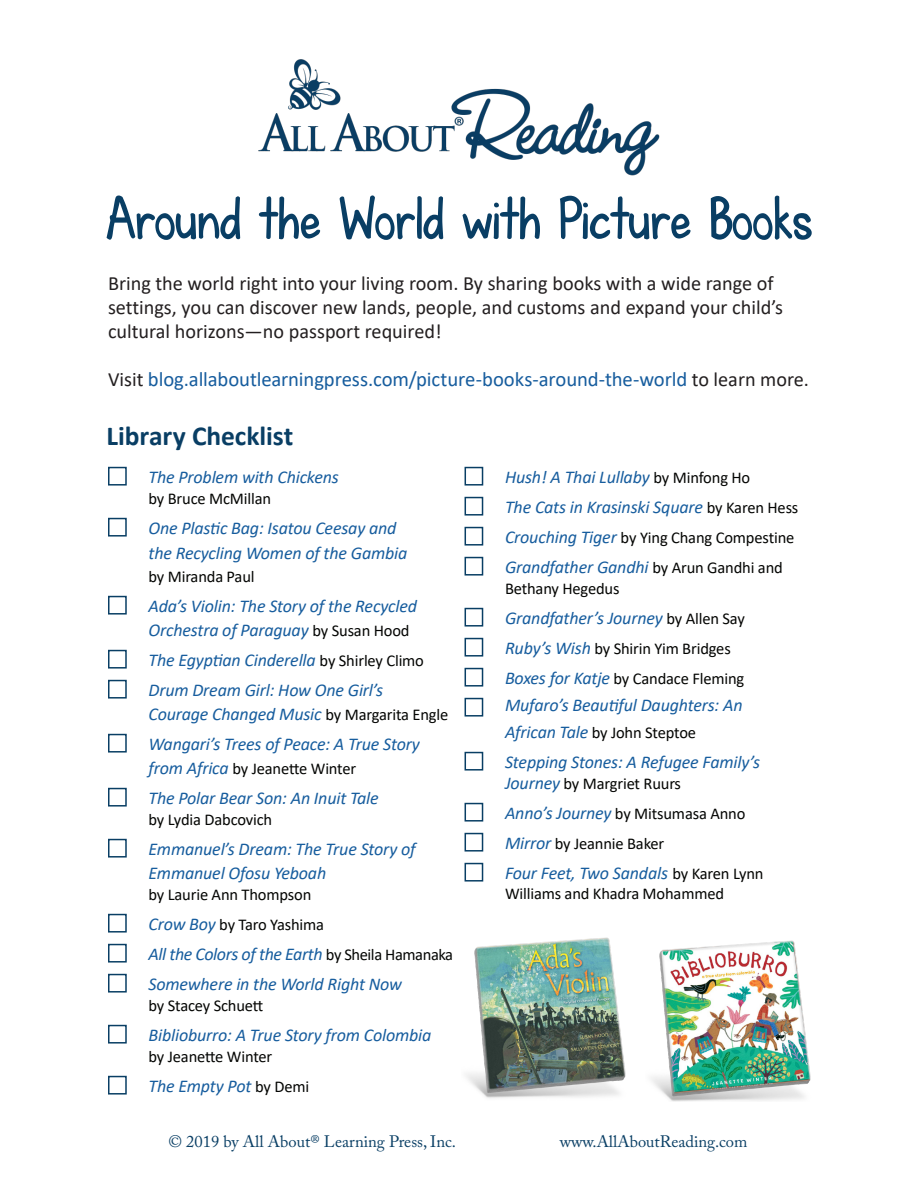
<style>
.page{position:relative;width:918px;height:1188px;background:#fff}
.page>*{position:absolute;margin:0;border:0;box-sizing:border-box;transform-origin:0 0}
.t1{font:60px "KG Fall For You AAL Pmod Bold";letter-spacing:-.005em;color:#093e64}
.Paragraph_Style_2{font:700 27.45px "Calibri";letter-spacing:-.005em;color:#093e64}
.t2{font:20.7px "Calibri";letter-spacing:-.005em;color:#175d9e}
.t3{font:20.25px/24px "Calibri";color:#231f20}
.t4{font:italic 18px/30px "Calibri";letter-spacing:-.01em;color:#175d9e}
.t5{font:16.5px/30px "Calibri";letter-spacing:-.01em;color:#040503}
.t6{font:16.5px "Adobe Caslon Pro";color:#0a3f65}
.s1{font-size:20.25px;color:#231f20}
.s2{font-style:normal;font-size:16.5px;color:#040503}
.s3{font-style:italic;font-size:18px;color:#175d9e}
</style>
<div class="page">
<div style="left:108px;top:467px;width:19px;height:19px;border:2px solid #093e64"></div>
<div style="left:108px;top:518px;width:19px;height:19px;border:2px solid #093e64"></div>
<div style="left:108px;top:596px;width:19px;height:19px;border:2px solid #093e64"></div>
<div style="left:108px;top:650px;width:19px;height:19px;border:2px solid #093e64"></div>
<div style="left:108px;top:680px;width:19px;height:19px;border:2px solid #093e64"></div>
<div style="left:108px;top:734px;width:19px;height:19px;border:2px solid #093e64"></div>
<div style="left:108px;top:788px;width:19px;height:19px;border:2px solid #093e64"></div>
<div style="left:108px;top:839px;width:19px;height:19px;border:2px solid #093e64"></div>
<div style="left:108px;top:914px;width:19px;height:19px;border:2px solid #093e64"></div>
<div style="left:108px;top:944px;width:19px;height:19px;border:2px solid #093e64"></div>
<div style="left:108px;top:974px;width:19px;height:19px;border:2px solid #093e64"></div>
<div style="left:108px;top:1025px;width:19px;height:19px;border:2px solid #093e64"></div>
<div style="left:108px;top:1076px;width:19px;height:19px;border:2px solid #093e64"></div>
<div style="left:465px;top:467px;width:18px;height:19px;border:2px solid #093e64"></div>
<div style="left:465px;top:497px;width:18px;height:19px;border:2px solid #093e64"></div>
<div style="left:465px;top:527px;width:18px;height:19px;border:2px solid #093e64"></div>
<div style="left:465px;top:557px;width:18px;height:19px;border:2px solid #093e64"></div>
<div style="left:465px;top:608px;width:18px;height:19px;border:2px solid #093e64"></div>
<div style="left:465px;top:638px;width:18px;height:19px;border:2px solid #093e64"></div>
<div style="left:465px;top:668px;width:18px;height:19px;border:2px solid #093e64"></div>
<div style="left:465px;top:698px;width:18px;height:19px;border:2px solid #093e64"></div>
<div style="left:465px;top:752px;width:18px;height:19px;border:2px solid #093e64"></div>
<div style="left:465px;top:803px;width:18px;height:19px;border:2px solid #093e64"></div>
<div style="left:465px;top:833px;width:18px;height:19px;border:2px solid #093e64"></div>
<div style="left:465px;top:863px;width:18px;height:19px;border:2px solid #093e64"></div>
<img style="left:466px;top:937px;width:160px;height:161px">
<img style="left:258px;top:59px;width:402px;height:117px">
<img style="left:651px;top:940px;width:160px;height:162px">
<p class="t1" style="left:106px;top:181px;width:708px">Around the World with Picture Books</p>
<p class="t3" style="left:108px;top:271px;width:677px">Bring the world right into your living room. By sharing books with a wide range of settings, you can discover new lands, people, and customs and expand your child’s cultural horizons—no passport required!</p>
<p class="t2" style="left:108px;top:365px;width:703px"><span class="s1">Visit</span> blog.allaboutlearningpress.com/picture-books-around-the-world <span class="s1">to learn more.</span></p>
<p class="Paragraph_Style_2" style="left:106px;top:417px;width:188px">Library Checklist</p>
<p class="t4" style="left:148px;top:461px;width:192px">The Problem with Chickens</p>
<p class="t5" style="left:148px;top:483px;width:124px">by Bruce McMillan</p>
<p class="t4" style="left:148px;top:512px;width:250px">One Plastic Bag: Isatou Ceesay and</p>
<p class="t4" style="left:148px;top:537px;width:260px">the Recycling Women of the Gambia</p>
<p class="t5" style="left:148px;top:561px;width:108px">by Miranda Paul</p>
<p class="t4" style="left:148px;top:590px;width:270px">Ada’s Violin: The Story of the Recycled</p>
<p class="t4" style="left:148px;top:614px;width:263px">Orchestra of Paraguay <span class="s2">by Susan Hood</span></p>
<p class="t4" style="left:148px;top:644px;width:277px">The Egyptian Cinderella <span class="s2">by Shirley Climo</span></p>
<p class="t4" style="left:148px;top:674px;width:236px">Drum Dream Girl: How One Girl’s</p>
<p class="t4" style="left:148px;top:698px;width:301px">Courage Changed Music <span class="s2">by Margarita Engle</span></p>
<p class="t4" style="left:148px;top:728px;width:273px">Wangari’s Trees of Peace: A True Story</p>
<p class="t5" style="left:148px;top:753px;width:209px"><span class="s3">from Africa</span> by Jeanette Winter</p>
<p class="t4" style="left:148px;top:782px;width:232px">The Polar Bear Son: An Inuit Tale</p>
<p class="t5" style="left:148px;top:804px;width:125px">by Lydia Dabcovich</p>
<p class="t4" style="left:148px;top:833px;width:269px">Emmanuel’s Dream: The True Story of</p>
<p class="t4" style="left:148px;top:857px;width:179px">Emmanuel Ofosu Yeboah</p>
<p class="t5" style="left:148px;top:879px;width:164px">by Laurie Ann Thompson</p>
<p class="t5" style="left:148px;top:909px;width:177px"><span class="s3">Crow Boy</span> by Taro Yashima</p>
<p class="t4" style="left:148px;top:938px;width:306px">All the Colors of the Earth <span class="s2">by Sheila Hamanaka</span></p>
<p class="t4" style="left:148px;top:968px;width:255px">Somewhere in the World Right Now</p>
<p class="t5" style="left:148px;top:990px;width:116px">by Stacey Schuett</p>
<p class="t4" style="left:148px;top:1019px;width:284px">Biblioburro: A True Story from Colombia</p>
<p class="t5" style="left:148px;top:1041px;width:125px">by Jeanette Winter</p>
<p class="t4" style="left:148px;top:1070px;width:162px">The Empty Pot <span class="s2">by Demi</span></p>
<p class="t4" style="left:505px;top:461px;width:295px">Hush! A Thai Lullaby <span class="s2">by Minfong Ho<br></span>The Cats in Krasinski Square <span class="s2">by Karen Hess</span></p>
<p class="t5" style="left:505px;top:522px;width:291px"><span class="s3">Crouching Tiger</span> by Ying Chang Compestine</p>
<p class="t4" style="left:505px;top:551px;width:279px">Grandfather Gandhi <span class="s2">by Arun Gandhi and</span></p>
<p class="t5" style="left:505px;top:573px;width:116px">Bethany Hegedus</p>
<p class="t4" style="left:505px;top:602px;width:241px">Grandfather’s Journey <span class="s2">by Allen Say</span></p>
<p class="t5" style="left:505px;top:633px;width:241px"><span class="s3">Ruby’s Wish</span> by Shirin Yim Bridges<br><span class="s3">Boxes for Katje</span> by Candace Fleming</p>
<p class="t4" style="left:505px;top:689px;width:239px">Mufaro’s Beautiful Daughters: An</p>
<p class="t5" style="left:505px;top:717px;width:193px"><span class="s3">African Tale</span> by John Steptoe</p>
<p class="t4" style="left:505px;top:746px;width:257px">Stepping Stones: A Refugee Family’s</p>
<p class="t5" style="left:505px;top:768px;width:242px"><span class="s3">Journey</span> by Margriet Ruurs<br><span class="s3">Anno’s Journey</span> by Mitsumasa Anno<br><span class="s3">Mirror</span> by Jeannie Baker</p>
<p class="t4" style="left:505px;top:857px;width:260px">Four Feet, Two Sandals <span class="s2">by Karen Lynn</span></p>
<p class="t5" style="left:505px;top:878px;width:221px">Williams and Khadra Mohammed</p>
<p class="t6" style="left:168px;top:1132px;width:289px">© 2019 by All About® Learning Press, Inc.</p>
<p class="t6" style="left:560px;top:1132px;width:189px">www.AllAboutReading.com</p>
</div>
